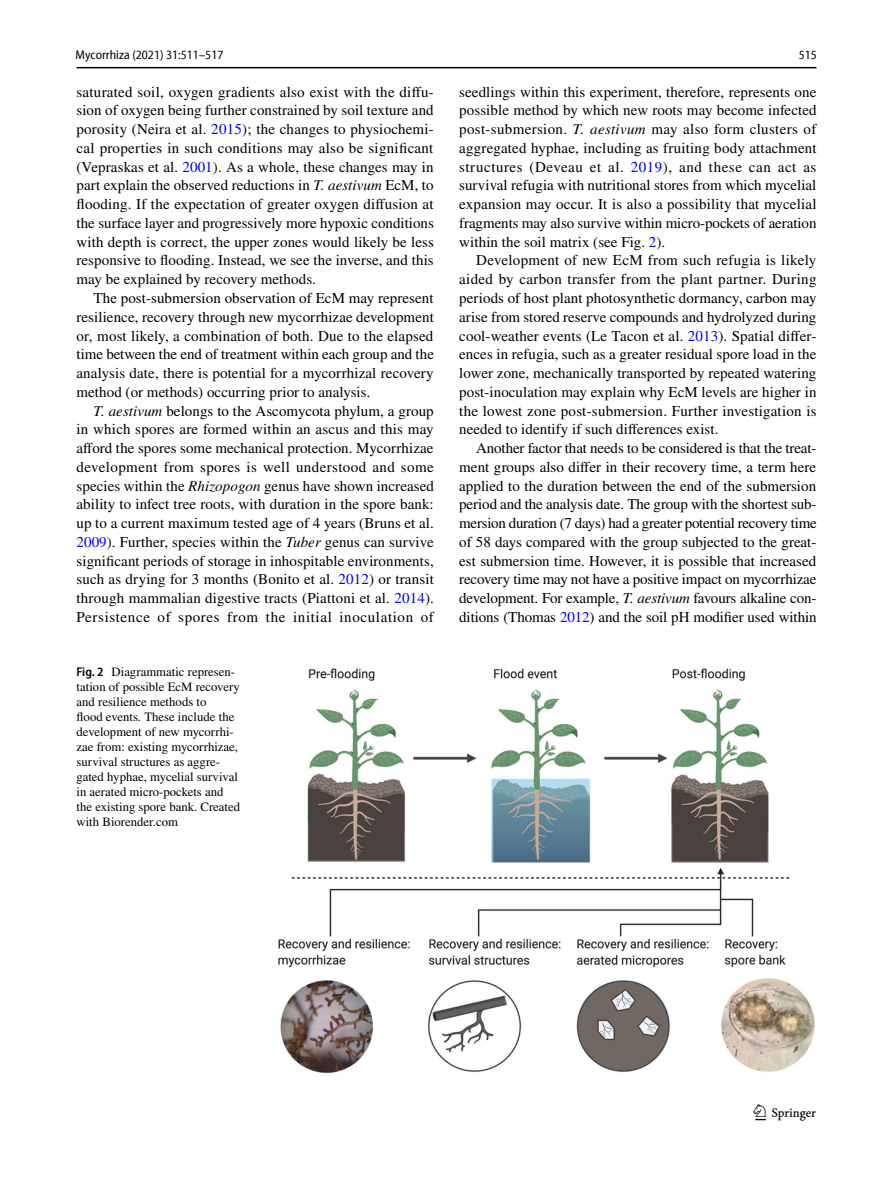
<style>
.page{position:relative;width:893px;height:1187px;background:#fff}
.page>*{position:absolute;margin:0;border:0;box-sizing:border-box;transform-origin:0 0}
.t1{font:22.5px "Springnew Regular 3";color:#000}
.t2{font:15px/18.8px "STIX";letter-spacing:.005em;color:#000;text-align:justify}
.t3{font:12.75px/15px "STIX";color:#000}
.t4{font:semi-condensed 12.75px "Myriad Pro Unic";color:#000}
.s1{color:#00f}
.s2{font-style:italic}
.s3{font-family:"Myriad Pro";font-weight:600;font-stretch:semi-condensed}
</style>
<div class="page">
<hr style="left:77px;top:67px;width:739px;height:1px;background:#000">
<img style="left:278px;top:668px;width:537px;height:405px">
<p class="t4" style="left:76px;top:50px;width:149px">Mycorrhiza (2021) 31:511–517</p>
<p class="t4" style="left:799px;top:50px;width:20px">515</p>
<p class="t2" style="left:77px;top:83px;width:359px">saturated soil, oxygen gradients also exist with the diffu&shy;sion of oxygen being further constrained by soil texture and porosity (Neira et al. <span class="s1">2015</span>); the changes to physiochemi&shy;cal properties in such conditions may also be significant (Vepraskas et al. <span class="s1">2001</span>). As a whole, these changes may in part explain the observed reductions in <span class="s2">T. aestivum</span> EcM, to flooding. If the expectation of greater oxygen diffusion at the surface layer and progressively more hypoxic conditions with depth is correct, the upper zones would likely be less responsive to flooding. Instead, we see the inverse, and this may be explained by recovery methods.</p>
<p class="t2" style="left:77px;top:289px;width:359px;text-indent:17px">The post-submersion observation of EcM may represent resilience, recovery through new mycorrhizae development or, most likely, a combination of both. Due to the elapsed time between the end of treatment within each group and the analysis date, there is potential for a mycorrhizal recovery method (or methods) occurring prior to analysis.</p>
<p class="t2" style="left:77px;top:402px;width:359px;text-indent:17px"><span class="s2">T. aestivum</span> belongs to the Ascomycota phylum, a group in which spores are formed within an ascus and this may afford the spores some mechanical protection. Mycorrhizae development from spores is well understood and some species within the <span class="s2">Rhizopogon</span> genus have shown increased ability to infect tree roots, with duration in the spore bank: up to a current maximum tested age of 4 years (Bruns et al.<br><span class="s1">2009</span>). Further, species within the <span class="s2">Tuber</span> genus can survive significant periods of storage in inhospitable environments, such as drying for 3 months (Bonito et al. <span class="s1">2012</span>) or transit through mammalian digestive tracts (Piattoni et al. <span class="s1">2014</span>).<br>Persistence of spores from the initial inoculation of</p>
<p class="t3" style="left:77px;top:665px;width:165px"><span class="s3">Fig. 2</span> Diagrammatic represen&shy;tation of possible EcM recovery and resilience methods to<br>flood events. These include the development of new mycorrhi&shy;zae from: existing mycorrhizae, survival structures as aggre&shy;gated hyphae, mycelial survival in aerated micro-pockets and the existing spore bank. Created with Biorender.com</p>
<p class="t2" style="left:459px;top:83px;width:359px">seedlings within this experiment, therefore, represents one possible method by which new roots may become infected post-submersion. <span class="s2">T. aestivum</span> may also form clusters of aggregated hyphae, including as fruiting body attachment structures (Deveau et al. <span class="s1">2019</span>), and these can act as survival refugia with nutritional stores from which mycelial expansion may occur. It is also a possibility that mycelial fragments may also survive within micro-pockets of aeration within the soil matrix (see Fig. <span class="s1">2</span>).</p>
<p class="t2" style="left:459px;top:252px;width:359px;text-indent:17px">Development of new EcM from such refugia is likely aided by carbon transfer from the plant partner. During periods of host plant photosynthetic dormancy, carbon may arise from stored reserve compounds and hydrolyzed during cool-weather events (Le Tacon et al. <span class="s1">2013</span>). Spatial differ&shy;ences in refugia, such as a greater residual spore load in the lower zone, mechanically transported by repeated watering post-inoculation may explain why EcM levels are higher in the lowest zone post-submersion. Further investigation is needed to identify if such differences exist.</p>
<p class="t2" style="left:459px;top:439px;width:359px;text-indent:17px">Another factor that needs to be considered is that the treat&shy;ment groups also differ in their recovery time, a term here applied to the duration between the end of the submersion period and the analysis date. The group with the shortest sub&shy;mersion duration (7 days) had a greater potential recovery time of 58 days compared with the group subjected to the great&shy;est submersion time. However, it is possible that increased recovery time may not have a positive impact on mycorrhizae development. For example, <span class="s2">T. aestivum</span> favours alkaline con&shy;ditions (Thomas <span class="s1">2012</span>) and the soil pH modifier used within</p>
<h1 class="t1" style="left:755px;top:1104px;width:62px">1 3</h1>
</div>
